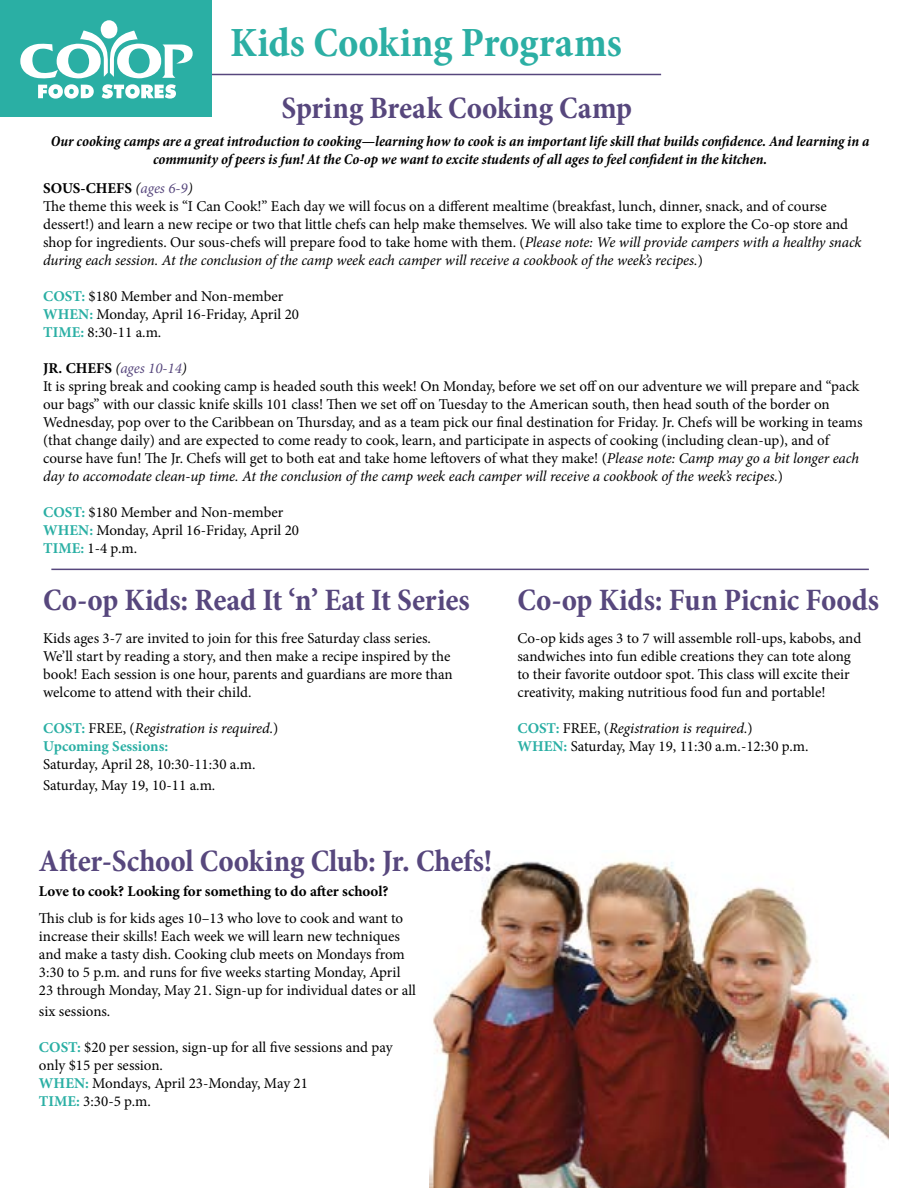
<style>
.page{position:relative;width:918px;height:1188px;background:#fff}
.page>*{position:absolute;margin:0;border:0;box-sizing:border-box;transform-origin:0 0}
.t1{font:700 condensed 42px "Minion Pro";color:#2cafa4}
.t2{font:700 condensed 31.5px "Minion Pro";color:#57477d}
.t3{font:15px/18px "Minion Pro";letter-spacing:-.005em;color:#000}
.t4{font:italic 700 condensed 15px/18px "Minion Pro";letter-spacing:-.005em;color:#000;text-align:center}
.t5{font:italic 15px/18px "Minion Pro";letter-spacing:-.01em;color:#000}
.t6{font:700 15px "Minion Pro";color:#000}
.s1{font-weight:700}
.s2{font-style:italic}
.s3{font-style:italic;color:#57477d}
.s4{font-weight:700;color:#2aafa4}
.s5{font-weight:700;font-style:normal;color:#2aafa4}
.s6{font-style:normal}
</style>
<div class="page">
<img style="left:429px;top:861px;width:460px;height:327px">
<hr style="left:51px;top:569px;width:818px;height:1px;background:#57477d">
<hr style="left:212px;top:74px;width:449px;height:1px;background:#57477d">
<div style="left:0;top:0;width:212px;height:117px;background:#2aafa4"></div>
<div style="left:101px;top:20px;width:16px;height:19px;background:#fff;border-radius:50%"></div>
<svg style="left:20px;top:31px;width:173px;height:68px"></svg>
<h1 class="t1" style="left:230px;top:13px;width:393px">Kids Cooking Programs</h1>
<h2 class="t2" style="left:282px;top:86px;width:352px">Spring Break Cooking Camp</h2>
<p class="t4" style="left:51px;top:132px;width:820px">Our cooking camps are a great introduction to cooking—learning how to cook is an important life skill that builds confidence. And learning in a community of peers is fun! At the Co-op we want to excite students of all ages to feel confident in the kitchen.</p>
<p class="t3" style="left:43px;top:180px;width:820px"><span class="s1">SOUS-CHEFS</span> <span class="s2">(</span><span class="s3">ages 6-9</span><span class="s2">)<br></span>The theme this week is “I Can Cook!” Each day we will focus on a different mealtime (breakfast, lunch, dinner, snack, and of course dessert!) and learn a new recipe or two that little chefs can help make themselves. We will also take time to explore the Co-op store and shop for ingredients. Our sous-chefs will prepare food to take home with them. (<span class="s2">Please note: We will provide campers with a healthy snack during each session. At the conclusion of the camp week each camper will receive a cookbook of the week’s recipes.</span>)</p>
<p class="t3" style="left:43px;top:288px;width:257px"><span class="s4">COST:</span> $180 Member and Non-member<br><span class="s4">WHEN:</span> Monday, April 16-Friday, April 20<br><span class="s4">TIME:</span> 8:30-11 a.m.</p>
<p class="t3" style="left:43px;top:360px;width:821px"><span class="s1">JR. CHEFS</span> <span class="s2">(</span><span class="s3">ages 10-14</span><span class="s2">)<br></span>It is spring break and cooking camp is headed south this week! On Monday, before we set off on our adventure we will prepare and “pack our bags” with our classic knife skills 101 class! Then we set off on Tuesday to the American south, then head south of the border on Wednesday, pop over to the Caribbean on Thursday, and as a team pick our final destination for Friday. Jr. Chefs will be working in teams (that change daily) and are expected to come ready to cook, learn, and participate in aspects of cooking (including clean-up), and of course have fun! The Jr. Chefs will get to both eat and take home leftovers of what they make! (<span class="s2">Please note: Camp may go a bit longer each day to accomodate clean-up time. At the conclusion of the camp week each camper will receive a cookbook of the week’s recipes.</span>)</p>
<p class="t3" style="left:43px;top:504px;width:257px"><span class="s4">COST:</span> $180 Member and Non-member<br><span class="s4">WHEN:</span> Monday, April 16-Friday, April 20<br><span class="s4">TIME:</span> 1-4 p.m.</p>
<h2 class="t2" style="left:43px;top:578px;width:428px">Co-op Kids: Read It ‘n’ Eat It Series</h2>
<p class="t3" style="left:43px;top:630px;width:411px">Kids ages 3-7 are invited to join for this free Saturday class series.<br>We’ll start by reading a story, and then make a recipe inspired by the book! Each session is one hour, parents and guardians are more than welcome to attend with their child.</p>
<p class="t5" style="left:43px;top:720px;width:237px"><span class="s5">COST:</span> <span class="s6">FREE, (</span>Registration is required.<span class="s6">)<br></span><span class="s5">Upcoming Sessions:</span></p>
<p class="t3" style="left:43px;top:755px;width:214px;line-height:20.2px">Saturday, April 28, 10:30-11:30 a.m.<br>Saturday, May 19, 10-11 a.m.</p>
<h2 class="t2" style="left:39px;top:840px;width:455px">After-School Cooking Club: Jr. Chefs!</h2>
<p class="t6" style="left:39px;top:881px;width:351px">Love to cook? Looking for something to do after school?</p>
<p class="t3" style="left:39px;top:909px;width:379px">This club is for kids ages 10–13 who love to cook and want to increase their skills! Each week we will learn new techniques and make a tasty dish. Cooking club meets on Mondays from 3:30 to 5 p.m. and runs for five weeks starting Monday, April 23 through Monday, May 21. Sign-up for individual dates or all</p>
<p class="t3" style="left:39px;top:1002px;width:73px">six sessions.</p>
<p class="t3" style="left:39px;top:1038px;width:355px"><span class="s4">COST:</span> $20 per session, sign-up for all five sessions and pay only $15 per session.<br><span class="s4">WHEN:</span> Mondays, April 23-Monday, May 21<br><span class="s4">TIME:</span> 3:30-5 p.m.</p>
<h2 class="t2" style="left:517px;top:578px;width:364px">Co-op Kids: Fun Picnic Foods</h2>
<p class="t3" style="left:517px;top:630px;width:345px">Co-op kids ages 3 to 7 will assemble roll-ups, kabobs, and sandwiches into fun edible creations they can tote along to their favorite outdoor spot. This class will excite their creativity, making nutritious food fun and portable!</p>
<p class="t3" style="left:517px;top:720px;width:293px"><span class="s4">COST:</span> FREE, (<span class="s2">Registration is required.</span>)<br><span class="s4">WHEN:</span> Saturday, May 19, 11:30 a.m.-12:30 p.m.</p>
</div>
